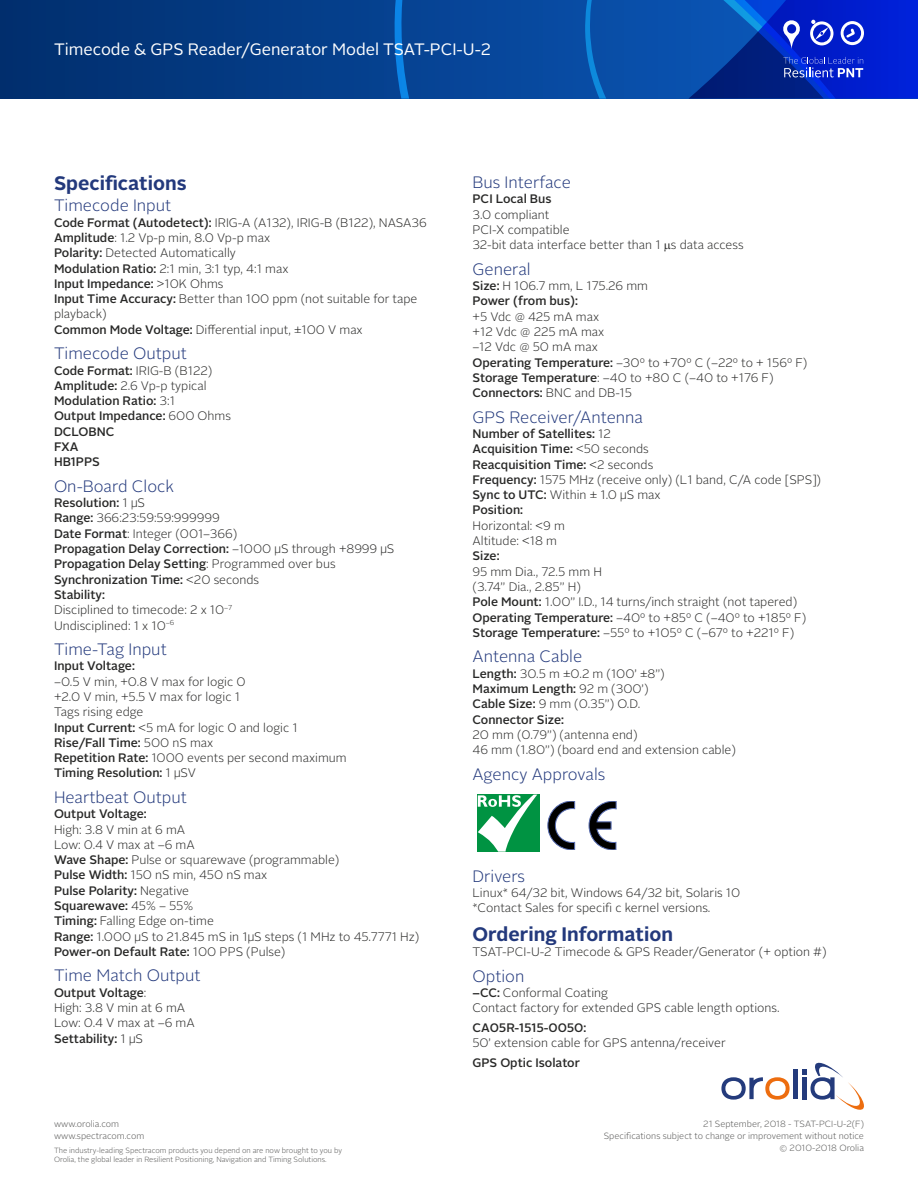
<style>
.page{position:relative;width:918px;height:1188px;background:#fff}
.page>*{position:absolute;margin:0;border:0;box-sizing:border-box;transform-origin:0 0}
.t1{font:700 19.5px "Alright Sans";color:#23397c}
.t2{font:300 16.5px "Alright Sans";color:#23397c}
.t3{font:16.5px "Alright Sans";color:#fff}
.t4{font:300 12.3px/15.3px "Alright Sans";color:#282827}
.t5{font:500 12.3px/15.3px "Alright Sans";color:#282827}
.t6{font:300 9px/12px "Alright Sans";color:#575756;text-align:right}
.t7{font:300 7.5px/9px "Alright Sans";color:#575756}
.s1{font-weight:500}
.s2{font-weight:300}
</style>
<div class="page">
<svg style="left:0;top:0;width:688px;height:99px;background:#053e8b"></svg>
<svg style="left:585px;top:0;width:21px;height:99px;background:#095cb3"></svg>
<svg style="left:395px;top:0;width:14px;height:99px"></svg>
<div style="left:793px;top:1070px;width:5px;height:29px;background:#243b7c"></div>
<svg style="left:721px;top:1077px;width:69px;height:23px"></svg>
<svg style="left:803px;top:1062px;width:61px;height:48px"></svg>
<div style="left:477px;top:795px;width:62px;height:57px;background:#009342"></div>
<svg style="left:478px;top:795px;width:59px;height:57px"></svg>
<svg style="left:589px;top:801px;width:27px;height:49px"></svg>
<svg style="left:548px;top:801px;width:27px;height:49px"></svg>
<svg style="left:688px;top:0;width:230px;height:99px;background:#0d35bc"></svg>
<h2 class="t3" style="left:54px;top:38px;width:438px">Timecode &amp; GPS Reader/Generator Model TSAT-PCI-U-2</h2>
<h1 class="t1" style="left:54px;top:170px;width:134px">Specifications</h1>
<h2 class="t2" style="left:54px;top:194px;width:119px">Timecode Input</h2>
<p class="t4" style="left:54px;top:215px;width:374px"><span class="s1">Code Format (Autodetect):</span> IRIG-A (A132), IRIG-B (B122), NASA36<br><span class="s1">Amplitude</span>: 1.2 Vp-p min, 8.0 Vp-p max<br><span class="s1">Polarity:</span> Detected Automatically<br><span class="s1">Modulation Ratio:</span> 2:1 min, 3:1 typ, 4:1 max<br><span class="s1">Input Impedance:</span> &gt;10K Ohms<br><span class="s1">Input Time Accuracy:</span> Better than 100 ppm (not suitable for tape playback)<br><span class="s1">Common Mode Voltage:</span> Differential input, ±100 V max</p>
<h2 class="t2" style="left:54px;top:342px;width:134px">Timecode Output</h2>
<p class="t5" style="left:54px;top:363px;width:179px">Code Format: <span class="s2">IRIG-B (B122)<br></span>Amplitude: <span class="s2">2.6 Vp-p typical<br></span>Modulation Ratio: <span class="s2">3:1<br></span>Output Impedance: <span class="s2">600 Ohms<br></span>DCLOBNC<br>FXA<br>HB1PPS</p>
<h2 class="t2" style="left:54px;top:475px;width:122px">On-Board Clock</h2>
<p class="t4" style="left:54px;top:495px;width:342px"><span class="s1">Resolution:</span> 1 μS<br><span class="s1">Range:</span> 366:23:59:59:999999<br><span class="s1">Date Format</span>: Integer (001–366)<br><span class="s1">Propagation Delay Correction:</span> –1000 μS through +8999 μS<br><span class="s1">Propagation Delay Setting</span>: Programmed over bus<br><span class="s1">Synchronization Time:</span> &lt;20 seconds<br><span class="s1">Stability:<br></span>Disciplined to timecode: 2 x 10<sup>–7<br></sup>Undisciplined: 1 x 10<sup>–6</sup></p>
<h2 class="t2" style="left:54px;top:638px;width:114px">Time-Tag Input</h2>
<p class="t5" style="left:54px;top:659px;width:82px">Input Voltage:</p>
<p class="t4" style="left:54px;top:674px;width:294px">–0.5 V min, +0.8 V max for logic 0<br>+2.0 V min, +5.5 V max for logic 1<br>Tags rising edge<br><span class="s1">Input Current:</span> &lt;5 mA for logic 0 and logic 1<br><span class="s1">Rise/Fall Time:</span> 500 nS max<br><span class="s1">Repetition Rate:</span> 1000 events per second maximum<br><span class="s1">Timing Resolution:</span> 1 μSV</p>
<h2 class="t2" style="left:54px;top:786px;width:134px">Heartbeat Output</h2>
<p class="t5" style="left:54px;top:806px;width:94px">Output Voltage:</p>
<p class="t4" style="left:54px;top:822px;width:367px">High: 3.8 V min at 6 mA<br>Low: 0.4 V max at –6 mA<br><span class="s1">Wave Shape:</span> Pulse or squarewave (programmable)<br><span class="s1">Pulse Width:</span> 150 nS min, 450 nS max<br><span class="s1">Pulse Polarity:</span> Negative<br><span class="s1">Squarewave:</span> 45% – 55%<br><span class="s1">Timing:</span> Falling Edge on-time<br><span class="s1">Range:</span> 1.000 μS to 21.845 mS in 1μS steps (1 MHz to 45.7771 Hz)<br><span class="s1">Power-on Default Rate:</span> 100 PPS (Pulse)</p>
<h2 class="t2" style="left:54px;top:965px;width:148px">Time Match Output</h2>
<p class="t4" style="left:54px;top:985px;width:142px"><span class="s1">Output Voltage</span>:<br>High: 3.8 V min at 6 mA<br>Low: 0.4 V max at –6 mA<br><span class="s1">Settability:</span> 1 μS</p>
<p class="t6" style="left:54px;top:1118px;width:92px;text-align:left">www.orolia.com www.spectracom.com</p>
<p class="t7" style="left:54px;top:1146px;width:290px">The industry-leading Spectracom products you depend on are now brought to you by<br>Orolia, the global leader in Resilient Positioning, Navigation and Timing Solutions.</p>
<h2 class="t2" style="left:472px;top:171px;width:100px">Bus Interface</h2>
<p class="t5" style="left:472px;top:192px;width:81px">PCI Local Bus</p>
<p class="t4" style="left:472px;top:207px;width:273px">3.0 compliant<br>PCI-X compatible<br>32-bit data interface better than 1 s data access</p>
<h2 class="t2" style="left:472px;top:258px;width:60px">General</h2>
<p class="t5" style="left:472px;top:278px;width:177px">Size: <span class="s2">H 106.7 mm, L 175.26 mm<br></span>Power (from bus):</p>
<p class="t4" style="left:472px;top:309px;width:336px">+5 Vdc @ 425 mA max<br>+12 Vdc @ 225 mA max<br>–12 Vdc @ 50 mA max<br><span class="s1">Operating Temperature:</span> –30º to +70º C (–22º to + 156º F)<br><span class="s1">Storage Temperature</span>: –40 to +80 C (–40 to +176 F)<br><span class="s1">Connectors:</span> BNC and DB-15</p>
<h2 class="t2" style="left:472px;top:406px;width:172px">GPS Receiver/Antenna</h2>
<p class="t5" style="left:472px;top:426px;width:350px">Number of Satellites: <span class="s2">12<br></span>Acquisition Time: <span class="s2">&lt;50 seconds<br></span>Reacquisition Time: <span class="s2">&lt;2 seconds<br></span>Frequency: <span class="s2">1575 MHz (receive only) (L1 band, C/A code [SPS])<br></span>Sync to UTC: <span class="s2">Within ± 1.0 μS max<br></span>Position:</p>
<p class="t4" style="left:472px;top:518px;width:94px">Horizontal: &lt;9 m<br>Altitude: &lt;18 m</p>
<p class="t5" style="left:472px;top:549px;width:29px">Size:</p>
<p class="t4" style="left:472px;top:564px;width:335px">95 mm Dia., 72.5 mm H<br>(3.74” Dia., 2.85” H)<br><span class="s1">Pole Mount:</span> 1.00” I.D., 14 turns/inch straight (not tapered)<br><span class="s1">Operating Temperature:</span> –40º to +85º C (–40º to +185º F)<br><span class="s1">Storage Temperature:</span> –55º to +105º C (–67º to +221º F)</p>
<h2 class="t2" style="left:472px;top:645px;width:111px">Antenna Cable</h2>
<p class="t5" style="left:472px;top:666px;width:194px">Length: <span class="s2">30.5 m ±0.2 m (100’ ±8”)<br></span>Maximum Length: <span class="s2">92 m (300’)<br></span>Cable Size: <span class="s2">9 mm (0.35”) O.D.<br></span>Connector Size:</p>
<p class="t4" style="left:472px;top:727px;width:265px">20 mm (0.79”) (antenna end)<br>46 mm (1.80”) (board end and extension cable)</p>
<h2 class="t2" style="left:472px;top:763px;width:134px">Agency Approvals</h2>
<h2 class="t2" style="left:472px;top:865px;width:54px">Drivers</h2>
<p class="t4" style="left:472px;top:885px;width:269px">Linux* 64/32 bit, Windows 64/32 bit, Solaris 10 *Contact Sales for specifi c kernel versions.</p>
<h1 class="t1" style="left:472px;top:920px;width:202px">Ordering Information</h1>
<p class="t4" style="left:472px;top:944px;width:356px">TSAT-PCI-U-2 Timecode &amp; GPS Reader/Generator (+ option #)</p>
<h2 class="t2" style="left:472px;top:965px;width:53px">Option</h2>
<p class="t4" style="left:472px;top:985px;width:309px"><span class="s1">–CC:</span> Conformal Coating<br>Contact factory for extended GPS cable length options.</p>
<p class="t5" style="left:472px;top:1020px;width:115px">CA05R-1515-0050:</p>
<p class="t4" style="left:472px;top:1036px;width:255px">50’ extension cable for GPS antenna/receiver</p>
<p class="t5" style="left:472px;top:1055px;width:109px">GPS Optic Isolator</p>
<p class="t6" style="left:604px;top:1118px;width:262px">21 September, 2018 - TSAT-PCI-U-2(F)<br>Specifications subject to change or improvement without notice © 2010-2018 Orolia</p>
</div>
